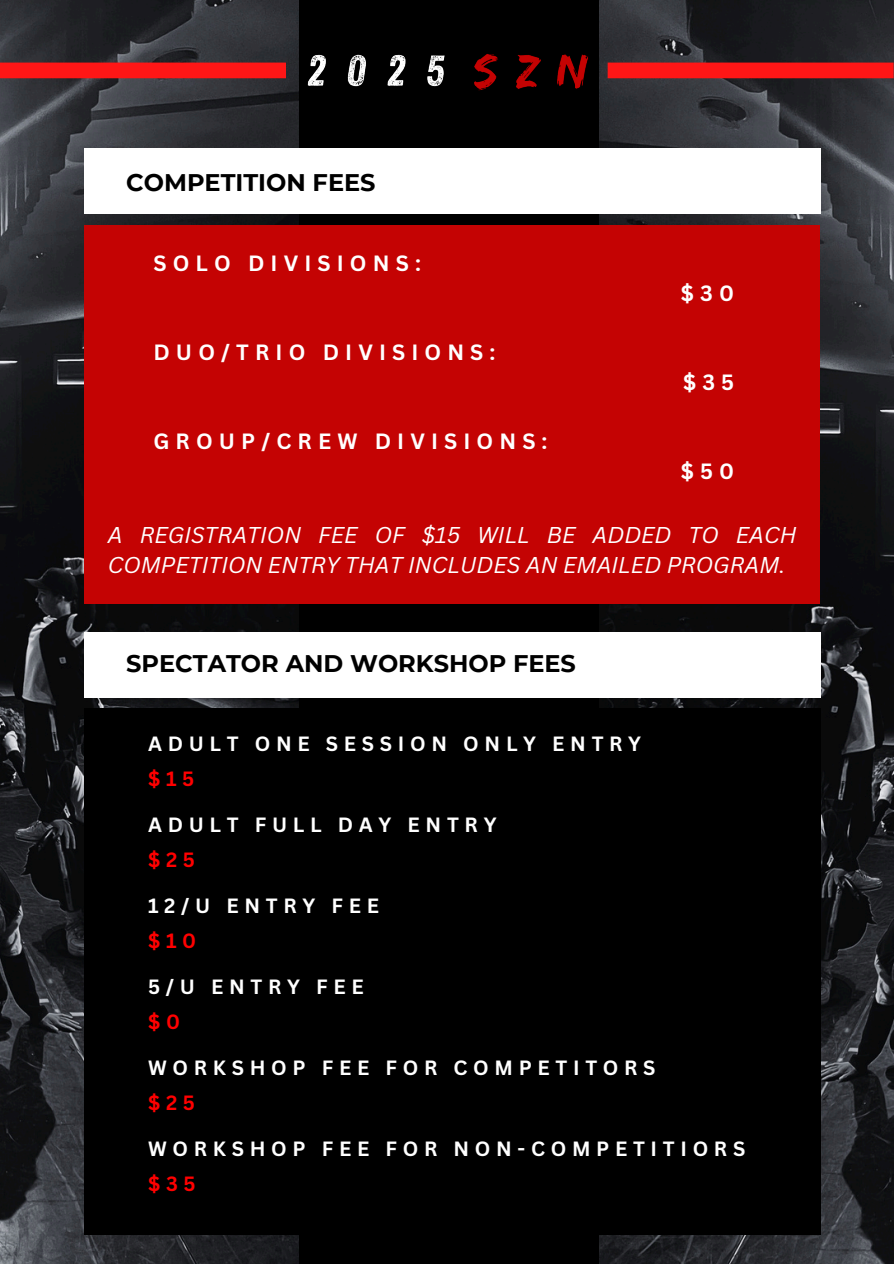
<style>
.page{position:relative;width:894px;height:1264px;background:#fff}
.page>*{position:absolute;margin:0;border:0;box-sizing:border-box;transform-origin:0 0}
.t1{font:700 24px "Montserrat";color:#000}
.t2{font:italic 22.2px/30.3px "Canva Sans";color:#fff}
.t3{font:700 21.45px "Canva Sans";letter-spacing:.285em;color:#fff}
.t4{font:700 20.1px "Canva Sans";letter-spacing:.285em;color:#fff}
.t5{font:700 20.1px "Canva Sans";letter-spacing:.285em;color:#f00}
</style>
<div class="page">
<div style="left:0;top:0;width:893px;height:1263px;background:#000"></div>
<img style="left:599px;top:0;width:294px;height:1263px">
<img style="left:0;top:0;width:298px;height:1263px">
<div style="left:607px;top:63px;width:286px;height:15px;background:#ff1616"></div>
<img style="left:307px;top:54px;width:138px;height:33px">
<img style="left:474px;top:42px;width:132px;height:57px">
<div style="left:0;top:63px;width:286px;height:15px;background:#ff1616"></div>
<div style="left:84px;top:148px;width:736px;height:66px;background:#fff"></div>
<div style="left:84px;top:225px;width:735px;height:378px;background:#c40303"></div>
<div style="left:84px;top:708px;width:736px;height:526px;background:#000"></div>
<div style="left:84px;top:631px;width:736px;height:66px;background:#fff"></div>
<p class="t1" style="left:126px;top:168px;width:251px">COMPETITION FEES</p>
<p class="t3" style="left:153px;top:248px;width:269px">SOLO DIVISIONS:</p>
<p class="t3" style="left:153px;top:337px;width:343px">DUO/TRIO DIVISIONS:</p>
<p class="t3" style="left:153px;top:426px;width:395px">GROUP/CREW DIVISIONS:</p>
<p class="t3" style="left:680px;top:278px;width:55px">$30</p>
<p class="t3" style="left:682px;top:367px;width:52px">$35</p>
<p class="t3" style="left:680px;top:455px;width:55px">$50</p>
<p class="t2" style="left:108px;top:519px;width:690px">A REGISTRATION FEE OF $15 WILL BE ADDED TO EACH<br>COMPETITION ENTRY THAT INCLUDES AN EMAILED PROGRAM.</p>
<h3 class="t1" style="left:126px;top:648px;width:451px">SPECTATOR AND WORKSHOP FEES</h3>
<h5 class="t4" style="left:148px;top:729px;width:494px">ADULT ONE SESSION ONLY ENTRY</h5>
<h5 class="t5" style="left:148px;top:764px;width:48px">$15</h5>
<h5 class="t4" style="left:148px;top:810px;width:350px">ADULT FULL DAY ENTRY</h5>
<h5 class="t5" style="left:148px;top:845px;width:48px">$25</h5>
<h5 class="t4" style="left:148px;top:891px;width:232px">12/U ENTRY FEE</h5>
<h5 class="t5" style="left:148px;top:926px;width:50px">$10</h5>
<h4 class="t4" style="left:148px;top:972px;width:217px">5/U ENTRY FEE</h4>
<h5 class="t5" style="left:148px;top:1007px;width:33px">$ 0</h5>
<p class="t4" style="left:148px;top:1053px;width:509px">WORKSHOP FEE FOR COMPETITORS</p>
<p class="t5" style="left:148px;top:1088px;width:48px">$25</p>
<h5 class="t4" style="left:148px;top:1134px;width:598px">WORKSHOP FEE FOR NON-COMPETITIORS</h5>
<p class="t5" style="left:148px;top:1169px;width:49px">$35</p>
</div>
